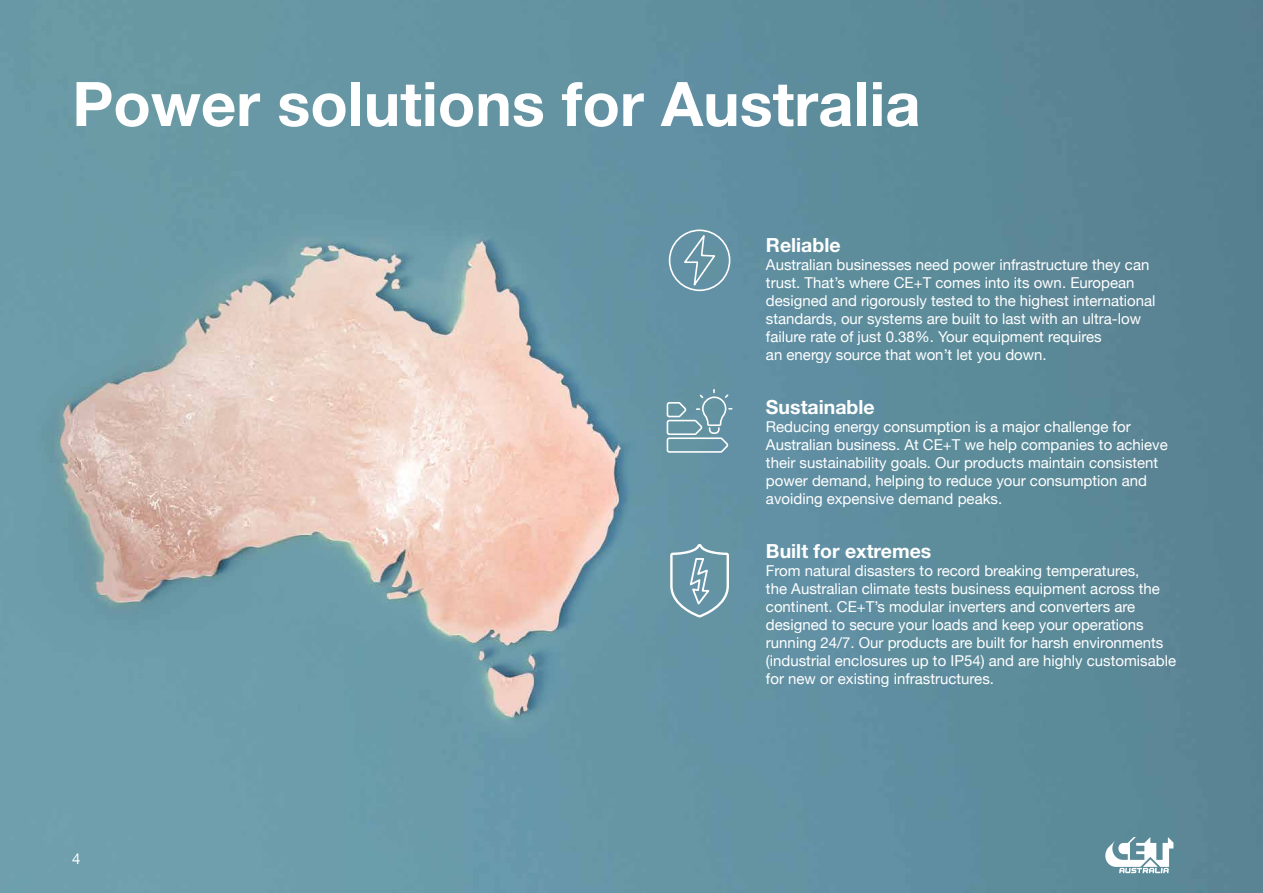
<style>
.page{position:relative;width:1263px;height:893px;background:#fff}
.page>*{position:absolute;margin:0;border:0;box-sizing:border-box;transform-origin:0 0}
.t1{font:700 61.5px "Helvetica Neue";color:#fff}
.t2{font:700 19.5px "Helvetica Neue";color:#fff}
.t3{font:15px/18px "Helvetica Neue";color:#fff}
</style>
<div class="page">
<img style="left:0;top:0;width:1263px;height:893px">
<svg style="left:668px;top:229px;width:63px;height:63px;background:#769faf"></svg>
<svg style="left:666px;top:388px;width:67px;height:66px;background:#79a2af"></svg>
<svg style="left:670px;top:544px;width:59px;height:73px;background:#7fa6b4"></svg>
<svg style="left:1105px;top:837px;width:68px;height:36px"></svg>
<h1 class="t1" style="left:72px;top:66px;width:850px">Power solutions for Australia</h1>
<p class="t3" style="left:72px;top:851px;width:10px">4</p>
<h2 class="t2" style="left:766px;top:233px;width:76px">Reliable</h2>
<p class="t3" style="left:766px;top:257px;width:391px">Australian businesses need power infrastructure they can trust. That’s where CE+T comes into its own. European designed and rigorously tested to the highest international standards, our systems are built to last with an ultra-low failure rate of just 0.38%. Your equipment requires<br>an energy source that won’t let you down.</p>
<h2 class="t2" style="left:766px;top:395px;width:110px">Sustainable</h2>
<p class="t3" style="left:766px;top:419px;width:403px">Reducing energy consumption is a major challenge for Australian business. At CE+T we help companies to achieve their sustainability goals. Our products maintain consistent power demand, helping to reduce your consumption and avoiding expensive demand peaks.</p>
<h2 class="t2" style="left:766px;top:539px;width:167px">Built for extremes</h2>
<p class="t3" style="left:766px;top:563px;width:412px">From natural disasters to record breaking temperatures,<br>the Australian climate tests business equipment across the continent. CE+T’s modular inverters and converters are designed to secure your loads and keep your operations running 24/7. Our products are built for harsh environments (industrial enclosures up to IP54) and are highly customisable for new or existing infrastructures.</p>
</div>
